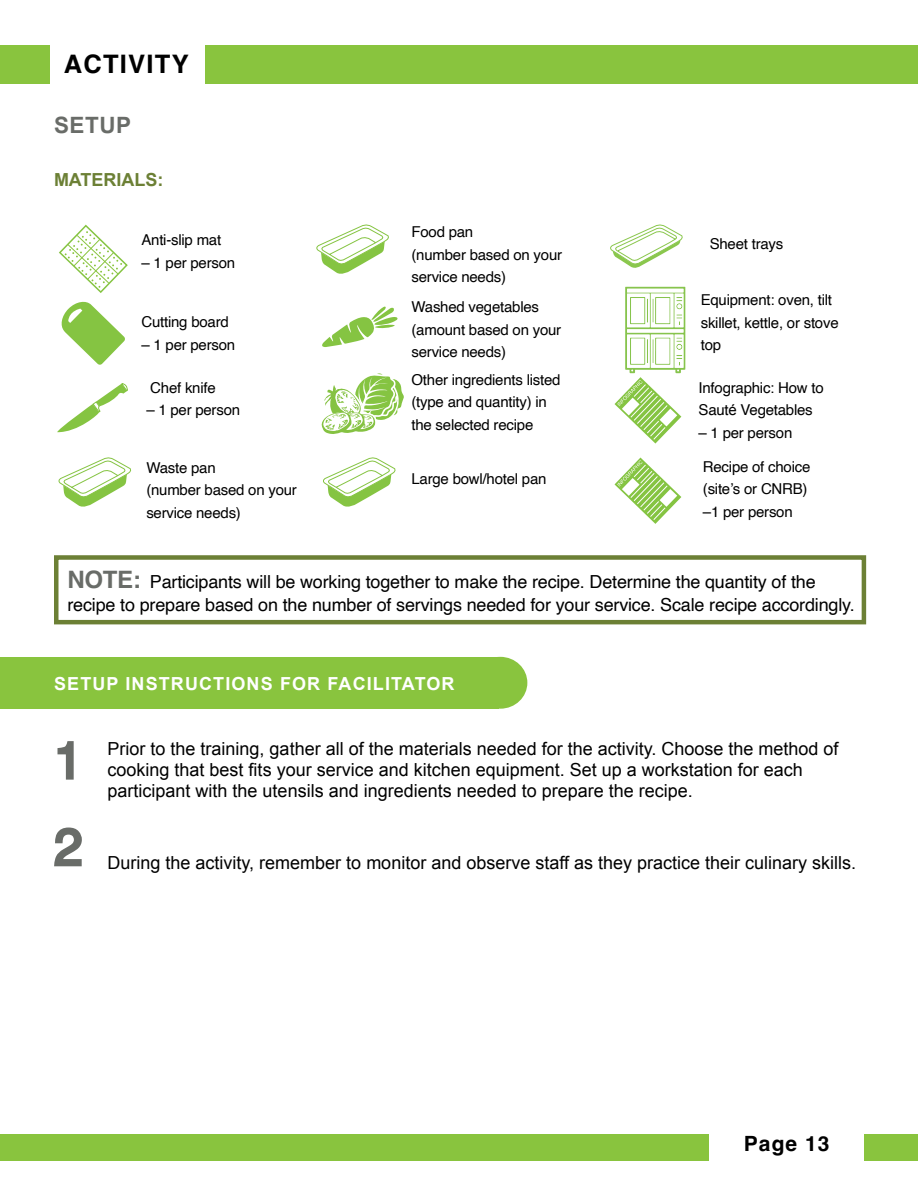
<style>
.page{position:relative;width:918px;height:1188px;background:#fff}
.page>*{position:absolute;margin:0;border:0;box-sizing:border-box;transform-origin:0 0}
.Main_Heading{font:700 25.5px "Helvetica";letter-spacing:.05em;color:#000}
.Heading_1{font:700 22.5px "Arial";letter-spacing:.025em;color:#696c68}
.t1{font:700 21px "Helvetica";letter-spacing:.05em;color:#000}
.t2{font:18px/20.7px "Arial";color:#000}
.t3{font:18px/22.5px "Helvetica";letter-spacing:-.01em;color:#000}
.Heading_1-2{font:700 18px "Arial";letter-spacing:.06em;color:#fff}
.Heading_2{font:700 18px "Arial";color:#6c8035}
.t4{font:15px/22.5px "Helvetica";letter-spacing:-.015em;color:#000}
.s1{font-family:"Arial"}
.s2{font-weight:700;font-size:24px;color:#696c68}
</style>
<div class="page">
<div style="left:0;top:45px;width:918px;height:39px;background:#89c43e"></div>
<div style="left:51px;top:32px;width:154px;height:68px;background:#fff"></div>
<div style="left:0;top:1134px;width:918px;height:27px;background:#89c43e"></div>
<div style="left:710px;top:1122px;width:154px;height:46px;background:#fff"></div>
<div style="left:54px;top:555px;width:812px;height:69px;border:4px solid #6c8035"></div>
<div style="left:0;top:657px;width:498px;height:52px;background:#89c43e"></div>
<div style="left:473px;top:657px;width:54px;height:52px;background:#89c43e;border-radius:50%"></div>
<svg style="left:57px;top:741px;width:17px;height:39px"></svg>
<svg style="left:54px;top:827px;width:28px;height:40px"></svg>
<svg style="left:615px;top:458px;width:66px;height:66px"></svg>
<svg style="left:59px;top:224px;width:69px;height:69px"></svg>
<svg style="left:61px;top:301px;width:64px;height:64px"></svg>
<svg style="left:58px;top:457px;width:74px;height:50px"></svg>
<svg style="left:57px;top:383px;width:71px;height:50px"></svg>
<svg style="left:298px;top:373px;width:106px;height:252px"></svg>
<svg style="left:322px;top:306px;width:76px;height:41px"></svg>
<svg style="left:316px;top:224px;width:73px;height:50px"></svg>
<svg style="left:610px;top:224px;width:73px;height:44px"></svg>
<svg style="left:615px;top:287px;width:70px;height:157px"></svg>
<p class="Main_Heading" style="left:64px;top:49px;width:127px">ACTIVITY</p>
<p class="Heading_1" style="left:54px;top:110px;width:79px">SETUP</p>
<p class="Heading_2" style="left:54px;top:168px;width:111px">MATERIALS:</p>
<p class="t4" style="left:141px;top:229px;width:81px">Anti-slip mat</p>
<p class="t4" style="left:141px;top:252px;width:95px">– 1 per person</p>
<p class="t4" style="left:141px;top:311px;width:89px">Cutting board</p>
<p class="t4" style="left:141px;top:334px;width:95px">– 1 per person</p>
<p class="t4" style="left:150px;top:377px;width:67px">Chef knife</p>
<p class="t4" style="left:146px;top:399px;width:95px">– 1 per person</p>
<p class="t4" style="left:146px;top:457px;width:71px">Waste pan</p>
<p class="t4" style="left:146px;top:479px;width:152px">(number based on your service needs)</p>
<p class="t4" style="left:412px;top:221px;width:152px">Food pan<br>(number based on your service needs)</p>
<p class="t4" style="left:412px;top:296px;width:151px">Washed vegetables (amount based on your service needs)</p>
<p class="t4" style="left:412px;top:369px;width:151px">Other ingredients listed (type and quantity) in the selected recipe</p>
<p class="t4" style="left:412px;top:468px;width:136px">Large bowl/hotel pan</p>
<p class="t4" style="left:710px;top:233px;width:75px">Sheet trays</p>
<p class="t4" style="left:701px;top:289px;width:139px">Equipment: oven, tilt skillet, kettle, or stove top</p>
<p class="t4" style="left:699px;top:377px;width:127px">Infographic: How to<br>Saut<span class="s1">é</span> Vegetables</p>
<p class="t4" style="left:699px;top:422px;width:95px">– 1 per person</p>
<p class="t4" style="left:703px;top:456px;width:109px">Recipe of choice (site’s or CNRB) –1 per person</p>
<p class="t3" style="left:67px;top:571px;width:789px"><span class="s2">NOTE:</span> Participants will be working together to make the recipe. Determine the quantity of the recipe to prepare based on the number of servings needed for your service. Scale recipe accordingly.</p>
<p class="Heading_1-2" style="left:54px;top:671px;width:402px">SETUP INSTRUCTIONS FOR FACILITATOR</p>
<p class="t2" style="left:108px;top:739px;width:733px;text-indent:-54px">1. Prior to the training, gather all of the materials needed for the activity. Choose the method of cooking that best fits your service and kitchen equipment. Set up a workstation for each participant with the utensils and ingredients needed to prepare the recipe.</p>
<p class="t2" style="left:54px;top:853px;width:804px">2. During the activity, remember to monitor and observe staff as they practice their culinary skills.</p>
<p class="t1" style="left:744px;top:1131px;width:87px">Page 13</p>
</div>
